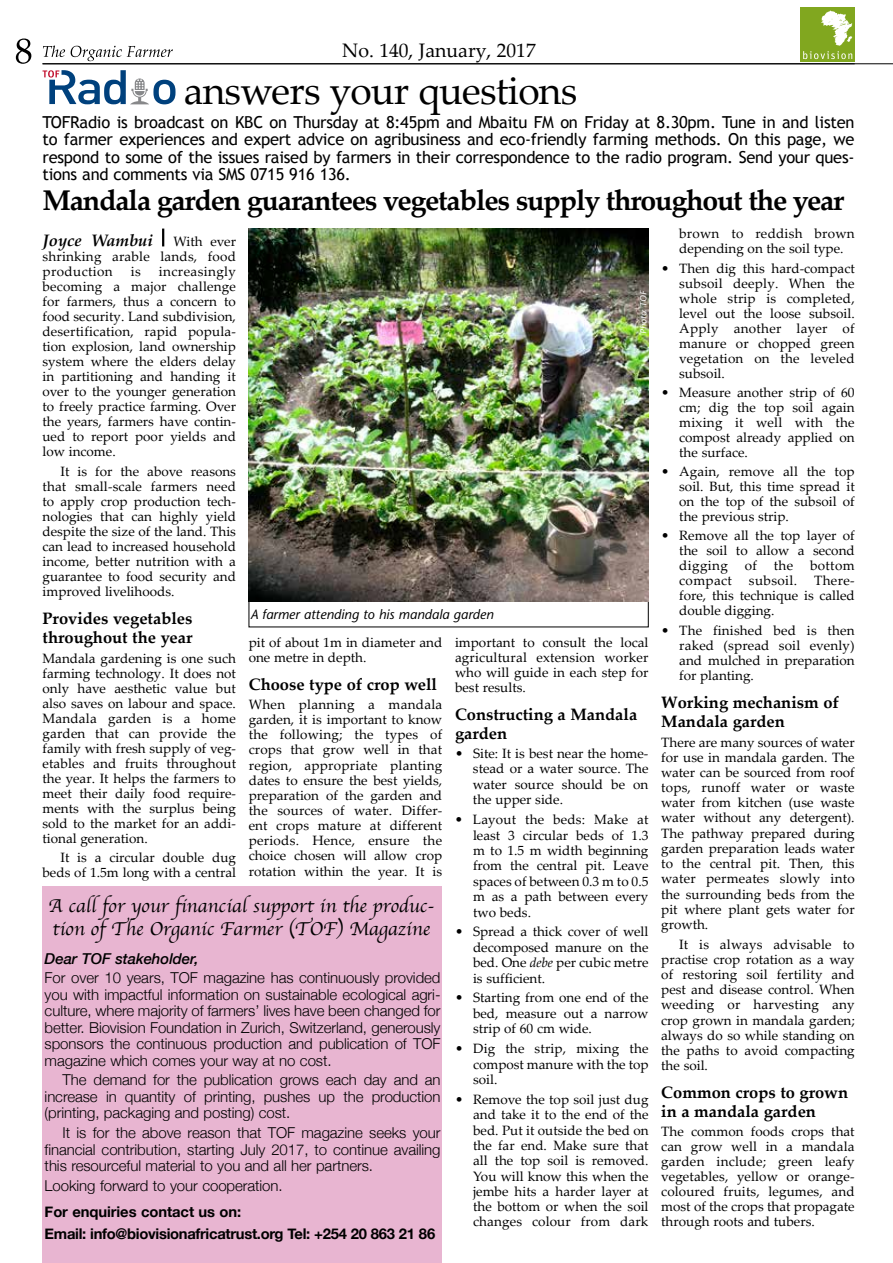
<style>
.page{position:relative;width:893px;height:1263px;background:#fff}
.page>*{position:absolute;margin:0;border:0;box-sizing:border-box;transform-origin:0 0}
.t1{font:39px "Palatino Linotype";letter-spacing:-.02em;color:#000}
.t2{font:700 28.5px "Palatino Linotype";letter-spacing:-.04em;color:#000}
.t3{font:19.5px/22.5px "Apple Chancery";color:#000}
.t4{font:19.5px "Palatino Linotype";color:#000}
.t5{font:16.5px/17.2px "Trebuchet MS";letter-spacing:-.015em;color:#000;text-align:justify}
.t6{font:700 16.5px/19.5px "Palatino Linotype";color:#000}
.t7{font:italic 700 16.5px "Palatino Linotype";color:#000}
.t8{font:300 15px/16.5px "Helvetica Neue";letter-spacing:-.005em;color:#000;text-align:justify}
.t9{font:italic 500 15px "Helvetica Neue";letter-spacing:-.005em;color:#000}
.t10{font:700 14.85px/22.5px "Helvetica Neue";letter-spacing:-.02em;color:#000}
.t11{font:13.5px/15px "Palatino Linotype";color:#000;text-align:justify}
.t12{font:italic 500 13.5px "Ruim Stone Sans";color:#000}
.t13{font:13.5px "Palatino Linotype";letter-spacing:.025em;color:#000}
.t14{font:italic 500 9px "Ruim Stone Sans";color:#fff}
.s1{font-weight:400;font-style:normal;font-size:13.5px}
.s2{font-style:italic}
</style>
<div class="page">
<hr style="left:43px;top:64px;width:812px;height:1px;background:#000">
<img style="left:249px;top:229px;width:399px;height:372px">
<svg style="left:16px;top:39px;width:15px;height:25px"></svg>
<svg style="left:43px;top:45px;width:130px;height:16px"></svg>
<hr style="left:43px;top:63px;width:850px;height:1px;background:#000">
<div style="left:801px;top:7px;width:54px;height:54px;background:#81a71f"></div>
<svg style="left:803px;top:51px;width:49px;height:8px"></svg>
<img style="left:821px;top:10px;width:32px;height:36px">
<svg style="left:43px;top:70px;width:133px;height:34px"></svg>
<svg style="left:162px;top:229px;width:2px;height:17px"></svg>
<div style="left:43px;top:887px;width:399px;height:376px;background:#e8b5d1"></div>
<h3 class="t4" style="left:342px;top:37px;width:195px">No. 140, January, 2017</h3>
<h1 class="t1" style="left:184px;top:63px;width:395px">answers your questions</h1>
<p class="t5" style="left:43px;top:114px;width:813px">TOFRadio is broadcast on KBC on Thursday at 8:45pm and Mbaitu FM on Friday at 8.30pm. Tune in and listen to farmer experiences and expert advice on agribusiness and eco-friendly farming methods. On this page, we respond to some of the issues raised by farmers in their correspondence to the radio program. Send your ques&shy;tions and comments via SMS 0715 916 136.</p>
<h2 class="t2" style="left:43px;top:180px;width:803px">Mandala garden guarantees vegetables supply throughout the year</h2>
<p class="t7" style="left:43px;top:229px;width:195px">Joyce Wambui <span class="s1">With ever</span></p>
<p class="t11" style="left:43px;top:249px;width:195px">shrinking arable lands, food production</p>
<p class="t11" style="left:679px;top:226px;width:177px">brown to reddish brown depending on the soil type.</p>
<p class="t11" style="left:679px;top:260px;width:177px;text-indent:-18px">• Then dig this hard-compact subsoil deeply. When the whole strip is completed, level out the loose subsoil.<br>Apply another layer of manure or chopped green vegetation on the leveled subsoil.</p>
<p class="t11" style="left:679px;top:384px;width:177px;text-indent:-18px">• Measure another strip of 60 cm; dig the top soil again mixing it well with the compost already applied on the surface.</p>
<p class="t11" style="left:679px;top:464px;width:177px;text-indent:-18px">• Again, remove all the top soil. But, this time spread it on the top of the subsoil of the previous strip.</p>
<p class="t11" style="left:679px;top:528px;width:177px;text-indent:-18px">• Remove all the top layer of the soil to allow a second digging of the bottom compact</p>
<p class="t11" style="left:43px;top:264px;width:195px;text-indent:116px">increasingly becoming a major challenge for farmers, thus a concern to food security. Land subdivision, desertification, rapid popula&shy;tion explosion, land ownership system where the elders delay in partitioning and handing it over to the younger generation to freely practice farming. Over the years, farmers have contin&shy;ued to report poor yields and low income.</p>
<p class="t11" style="left:43px;top:463px;width:195px;text-indent:18px">It is for the above reasons that small-scale farmers need to apply crop production tech&shy;nologies that can highly yield despite the size of the land. This can lead to increased household income, better nutrition with a guarantee to food security and improved livelihoods.</p>
<p class="t6" style="left:43px;top:608px;width:151px">Provides vegetables throughout the year</p>
<p class="t11" style="left:43px;top:650px;width:195px">Mandala gardening is one such farming technology. It does not only have aesthetic value but also saves on labour and space.<br>Mandala garden is a home garden that can provide the family with fresh supply of veg&shy;etables and fruits throughout the year. It helps the farmers to meet their daily food require&shy;ments with the surplus being sold to the market for an addi&shy;tional generation.</p>
<p class="t11" style="left:43px;top:849px;width:195px;text-align:right">It is a circular double dug beds of 1.5m long with a central</p>
<p class="t11" style="left:131px;top:264px;width:12px">is</p>
<p class="t14" style="left:638px;top:334px;width:45px;rotate:-90deg">Photo: TOF</p>
<p class="t11" style="left:679px;top:573px;width:177px;text-indent:135px">There&shy;fore, this technique is called double digging.</p>
<p class="t11" style="left:679px;top:622px;width:177px;text-indent:-18px">• The finished bed is then raked (spread soil evenly) and mulched in preparation for planting.</p>
<p class="t6" style="left:661px;top:692px;width:179px">Working mechanism of<br>Mandala garden</p>
<p class="t11" style="left:661px;top:734px;width:195px">There are many sources of water for use in mandala garden. The water can be sourced from roof tops, runoff water or waste water from kitchen (use waste water without any detergent).<br>The pathway prepared during garden preparation leads water to the central pit. Then, this water permeates slowly into the surrounding beds from the pit where plant gets water for growth.</p>
<p class="t11" style="left:661px;top:936px;width:195px;text-indent:18px">It is always advisable to practise crop rotation as a way of restoring soil fertility and pest and disease control. When weeding or harvesting any crop grown in mandala garden; always do so while standing on the paths to avoid compacting the soil.</p>
<p class="t6" style="left:661px;top:1082px;width:188px">Common crops to grown in a mandala garden</p>
<p class="t11" style="left:661px;top:1124px;width:195px">The common foods crops that can grow well in a mandala garden include; green leafy vegetables, yellow or orange&shy;coloured fruits, legumes, and most of the crops that propagate through roots and tubers.</p>
<p class="t13" style="left:749px;top:571px;width:50px">subsoil.</p>
<p class="t12" style="left:250px;top:606px;width:245px">A farmer attending to his mandala garden</p>
<p class="t11" style="left:455px;top:634px;width:195px">important to consult the local agricultural extension worker who will guide in each step for best results.</p>
<p class="t6" style="left:455px;top:704px;width:184px">Constructing a Mandala garden</p>
<p class="t11" style="left:473px;top:746px;width:177px;text-indent:-18px">• Site: It is best near the home&shy;stead or a water source. The water source should be on the upper side.</p>
<p class="t11" style="left:473px;top:811px;width:177px;line-height:15.5px;text-indent:-18px">• Layout the beds: Make at least 3 circular beds of 1.3 m to 1.5 m width beginning from the central pit. Leave spaces of between 0.3 m to 0.5 m as a path between every two beds.</p>
<p class="t11" style="left:473px;top:923px;width:177px;line-height:15.5px;text-indent:-18px">• Spread a thick cover of well decomposed manure on the bed. One <span class="s2">debe</span> per cubic metre is sufficient.</p>
<p class="t11" style="left:473px;top:990px;width:177px;line-height:15.5px;text-indent:-18px">• Starting from one end of the bed, measure out a narrow strip of 60 cm wide.</p>
<p class="t11" style="left:473px;top:1040px;width:177px;line-height:15.5px;text-indent:-18px">• Dig the strip, mixing the compost manure with the top soil.</p>
<p class="t11" style="left:473px;top:1091px;width:177px;text-indent:-18px">• Remove the top soil just dug and take it to the end of the bed. Put it outside the bed on the far end. Make sure that all the top soil is removed.<br>You will know this when the jembe hits a harder layer at the bottom or when the soil changes colour from dark</p>
<p class="t11" style="left:249px;top:634px;width:195px">pit of about 1m in diameter and one metre in depth.</p>
<p class="t6" style="left:249px;top:674px;width:190px">Choose type of crop well</p>
<p class="t11" style="left:249px;top:696px;width:195px">When planning a mandala garden, it is important to know the following; the types of crops that grow well in that region, appropriate planting dates to ensure the best yields, preparation of the garden and the sources of water. Differ&shy;ent crops mature at different periods. Hence, ensure the choice chosen will allow crop rotation within the year. It is</p>
<h3 class="t3" style="left:48px;top:894px;width:387px">A call for your financial support in the produc&shy;tion of The Organic Farmer (TOF) Magazine</h3>
<p class="t9" style="left:45px;top:945px;width:155px">Dear TOF stakeholder,</p>
<p class="t8" style="left:45px;top:969px;width:397px">For over 10 years, TOF magazine has continuously provided you with impactful information on sustainable ecological agri&shy;culture, where majority of farmers’ lives have been changed for better. Biovision Foundation in Zurich, Switzerland, generously sponsors the continuous production and publication of TOF magazine which comes your way at no cost.</p>
<p class="t8" style="left:45px;top:1071px;width:397px;text-indent:18px">The demand for the publication grows each day and an increase in quantity of printing, pushes up the production (printing, packaging and posting) cost.</p>
<p class="t8" style="left:45px;top:1124px;width:397px;text-indent:18px">It is for the above reason that TOF magazine seeks your financial contribution, starting July 2017, to continue availing this resourceful material to you and all her partners.</p>
<p class="t8" style="left:45px;top:1177px;width:240px">Looking forward to your cooperation.</p>
<p class="t10" style="left:45px;top:1200px;width:392px">For enquiries contact us on:<br>Email: info@biovisionafricatrust.org Tel: +254 20 863 21 86</p>
</div>
